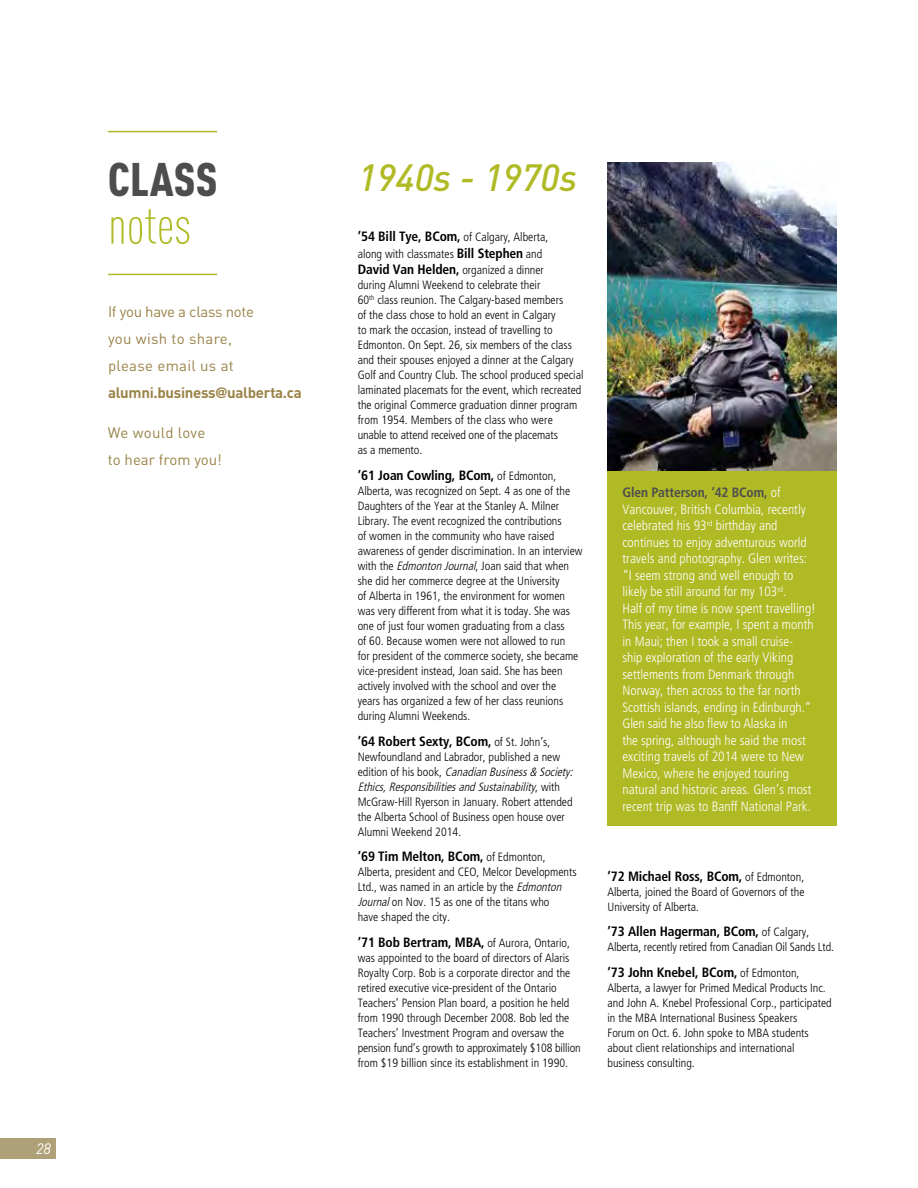
<style>
.page{position:relative;width:918px;height:1188px;background:#fff}
.page>*{position:absolute;margin:0;border:0;box-sizing:border-box;transform-origin:0 0}
.t1{font:300 52.5px "DIN Cond";color:#b0ba25}
.t2{font:900 46.5px "DIN Cond";color:#4d4d4f}
.t3{font:italic 500 37.5px "DIN Pro";color:#b0ba25}
.t4{font:15px/27px "DIN Pro";letter-spacing:.01em;color:#9a8348}
.t5{font:italic 15px "DIN Pro";color:#fff}
.t6{font:300 condensed 13.5px/16.5px "Frutiger";color:#fff}
.t7{font:700 condensed 13.5px "Frutiger";letter-spacing:-.01em;color:#000}
.t8{font:300 condensed 12px/15px "Frutiger";color:#000}
.s1{font-weight:700}
.s2{font-family:"Frutiger";font-weight:900;font-stretch:condensed}
.s3{font-weight:700;font-size:13.5px}
.s4{font-weight:300;font-size:12px}
.s5{font-style:italic}
.s6{font-weight:700;color:#4d4d4f}
</style>
<div class="page">
<hr style="left:108px;top:131px;width:109px;height:1px;background:#b0ba25">
<hr style="left:108px;top:274px;width:109px;height:1px;background:#b0ba25">
<img style="left:608px;top:163px;width:229px;height:308px">
<div style="left:608px;top:471px;width:229px;height:355px;background:#b0ba25"></div>
<div style="left:0;top:1138px;width:56px;height:21px;background:#aea077"></div>
<p class="t5" style="left:36px;top:1137px;width:16px">28</p>
<h2 class="t2" style="left:108px;top:150px;width:111px">CLASS</h2>
<h1 class="t1" style="left:108px;top:195px;width:85px">notes</h1>
<p class="t4" style="left:108px;top:296px;width:195px">If you have a class note<br>you wish to share,<br>please email us at <span class="s1">alumni.business</span><span class="s2">@</span><span class="s1">ualberta.ca</span></p>
<p class="t4" style="left:108px;top:418px;width:116px">We would love<br>to hear from you!</p>
<h3 class="t3" style="left:358px;top:147px;width:221px">1940s - 1970s</h3>
<p class="t8" style="left:358px;top:229px;width:192px;line-height:16.5px"><span class="s3">’54 Bill Tye, BCom,</span> of Calgary, Alberta, along with classmates <span class="s3">Bill Stephen</span> and<br><span class="s3">David Van Helden,</span> organized a dinner</p>
<p class="t8" style="left:358px;top:278px;width:227px">during Alumni Weekend to celebrate their<br>60<sup>th</sup> class reunion. The Calgary-based members<br>of the class chose to hold an event in Calgary<br>to mark the occasion, instead of travelling to Edmonton. On Sept. 26, six members of the class and their spouses enjoyed a dinner at the Calgary Golf and Country Club. The school produced special laminated placemats for the event, which recreated the original Commerce graduation dinner program from 1954. Members of the class who were unable to attend received one of the placemats<br>as a memento.</p>
<p class="t7" style="left:358px;top:467px;width:200px">’61 Joan Cowling, BCom, <span class="s4">of Edmonton,</span></p>
<p class="t8" style="left:358px;top:483px;width:226px">Alberta, was recognized on Sept. 4 as one of the Daughters of the Year at the Stanley A. Milner Library. The event recognized the contributions<br>of women in the community who have raised awareness of gender discrimination. In an interview with the <span class="s5">EdmontonJournal</span>, Joan said that when she did her commerce degree at the University<br>of Alberta in 1961, the environment for women was very different from what it is today. She was one of just four women graduating from a class<br>of 60. Because women were not allowed to run<br>for president of the commerce society, she became vice-president instead, Joan said. She has been actively involved with the school and over the<br>years has organized a few of her class reunions during Alumni Weekends.</p>
<p class="t7" style="left:358px;top:733px;width:194px">’64 Robert Sexty, BCom, <span class="s4">of St. John’s,</span></p>
<p class="t8" style="left:358px;top:749px;width:220px">Newfoundland and Labrador, published a new<br>e d i t i o n o f h i s b o o k , <span class="s5">CanadianBusiness&amp; Society:<br>Ethics,ResponsibilitiesandSustainability</span>, w i t h McGraw-Hill Ryerson in January. Robert attended the Alberta School of Business open house over Alumni Weekend 2014.</p>
<p class="t7" style="left:358px;top:849px;width:189px">’69 Tim Melton, BCom, <span class="s4">of Edmonton,</span></p>
<p class="t8" style="left:358px;top:865px;width:220px">Alberta, president and CEO, Melcor Developments Ltd., was named in an article by the <span class="s5">Edmonton Journal</span>on Nov. 15 as one of the titans who<br>have shaped the city.</p>
<p class="t7" style="left:358px;top:934px;width:214px">’71 Bob Bertram, MBA, <span class="s4">of Aurora, Ontario,</span></p>
<p class="t8" style="left:358px;top:950px;width:225px">was appointed to the board of directors of Alaris Royalty Corp. Bob is a corporate director and the retired executive vice-president of the Ontario Teachers’ Pension Plan board, a position he held from 1990 through December 2008. Bob led the Teachers’ Investment Program and oversaw the pension fund’s growth to approximately $108 billion from $19 billion since its establishment in 1990.</p>
<p class="t6" style="left:622px;top:484px;width:195px"><span class="s6">Glen Patterson, ‘42 BCom,</span> of Vancouver, British Columbia, recently celebrated his 93<sup>rd</sup> birthday and continues to enjoy adventurous world travels and photography. Glen writes: “I seem strong and well enough to likely be still around for my 103<sup>rd</sup>.<br>Half of my time is now spent travelling!<br>This year, for example, I spent a month in Maui; then I took a small cruise&shy;ship exploration of the early Viking settlements from Denmark through Norway, then across to the far north Scottish islands, ending in Edinburgh.” Glen said he also flew to Alaska in<br>the spring, although he said the most exciting travels of 2014 were to New Mexico, where he enjoyed touring natural and historic areas. Glen’s most recent trip was to Banff National Park.</p>
<p class="t7" style="left:608px;top:868px;width:198px">’72 Michael Ross, BCom, <span class="s4">of Edmonton,</span></p>
<p class="t8" style="left:607px;top:884px;width:199px">Alberta, joined the Board of Governors of the<br>University of Alberta.</p>
<p class="t7" style="left:608px;top:924px;width:203px">’73 Allen Hagerman, BCom, <span class="s4">of Calgary,</span></p>
<p class="t8" style="left:607px;top:940px;width:228px">Alberta, recently retired from Canadian Oil Sands Ltd.</p>
<p class="t7" style="left:608px;top:964px;width:193px">’73 John Knebel, BCom, <span class="s4">of Edmonton,</span></p>
<p class="t8" style="left:607px;top:981px;width:226px">Alberta, a lawyer for Primed Medical Products Inc. and John A. Knebel Professional Corp., participated in the MBA International Business Speakers<br>Forum on Oct. 6. John spoke to MBA students about client relationships and international business consulting.</p>
</div>
